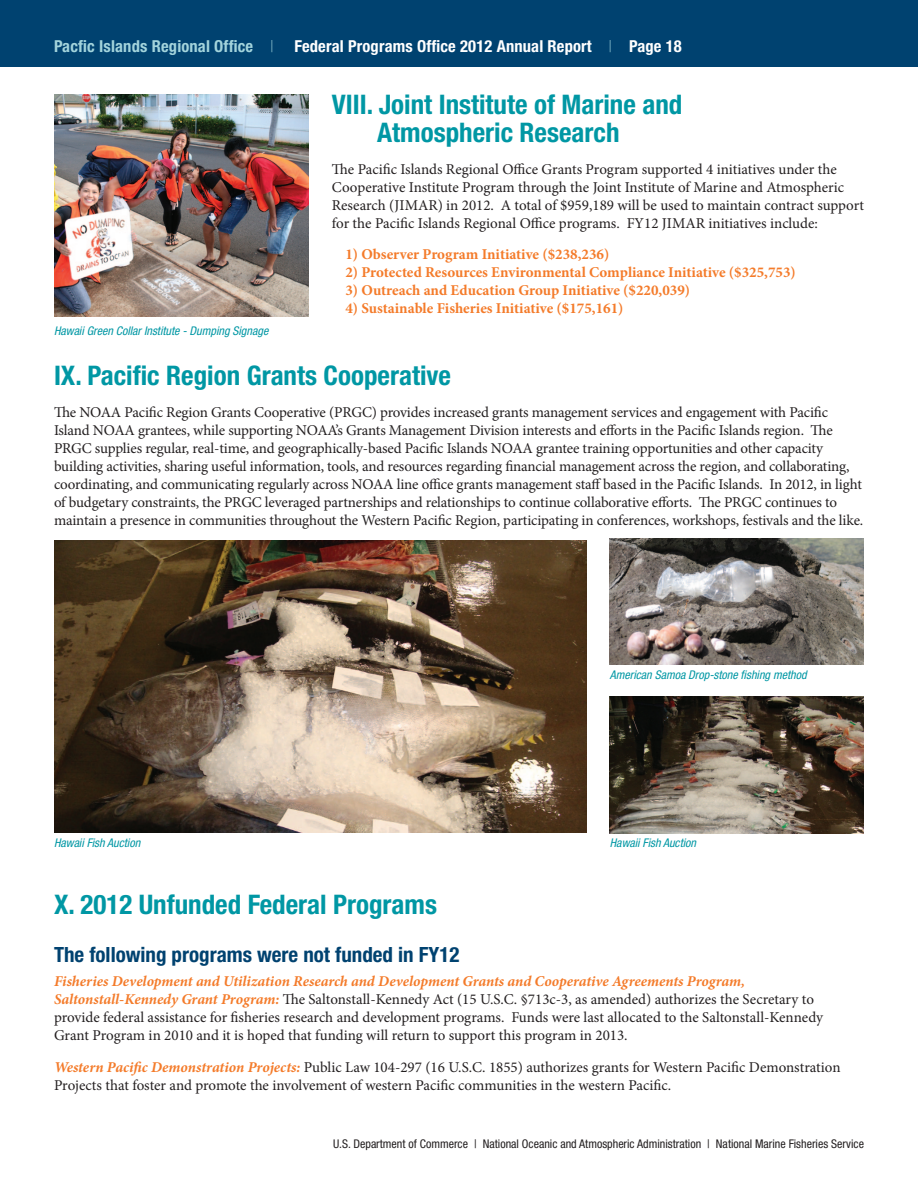
<style>
.page{position:relative;width:918px;height:1188px;background:#fff}
.page>*{position:absolute;margin:0;border:0;box-sizing:border-box;transform-origin:0 0}
.t1{font:700 condensed 27px/28.5px "Helvetica Neue LT Std";color:#0097a4}
.t2{font:700 condensed 21px "Helvetica Neue LT Std";color:#004270}
.t3{font:700 condensed 16.5px "Helvetica Neue LT Std";letter-spacing:.01em;color:#fff}
.t4{font:700 condensed 16.5px "Helvetica Neue LT Std";letter-spacing:.01em;color:#a3d4dc}
.t5{font:15px/18px "Minion Pro";letter-spacing:-.01em;color:#231f20}
.t6{font:700 15px "Minion Pro";color:#f47b2a}
.t7{font:italic condensed 12px "Helvetica Neue LT Std";color:#0097a4}
.t8{font:condensed 12px "Helvetica Neue LT Std";color:#231f20}
.s1{font-weight:100}
.s2{font-weight:100;color:#a3d4dc}
.s3{font-weight:700;font-style:italic;color:#f47b2a}
</style>
<div class="page">
<div style="left:0;top:0;width:918px;height:68px;background:#004270"></div>
<img style="left:610px;top:539px;width:254px;height:125px">
<img style="left:610px;top:697px;width:254px;height:136px">
<img style="left:54px;top:540px;width:532px;height:292px">
<img style="left:54px;top:94px;width:254px;height:222px">
<p class="t4" style="left:54px;top:36px;width:221px">Pacfic Islands Regional Office <span class="s1">|</span></p>
<p class="t3" style="left:295px;top:36px;width:389px">Federal Programs Office 2012 Annual Report <span class="s2">|</span> Page 18</p>
<h1 class="t1" style="left:377px;top:90px;width:307px;text-indent:-45px">VIII. Joint Institute of Marine and<br>Atmospheric Research</h1>
<p class="t5" style="left:332px;top:160px;width:534px">The Pacific Islands Regional Office Grants Program supported 4 initiatives under the Cooperative Institute Program through the Joint Institute of Marine and Atmospheric Research (JIMAR) in 2012. A total of $959,189 will be used to maintain contract support for the Pacific Islands Regional Office programs. FY12 JIMAR initiatives include:</p>
<p class="t6" style="left:345px;top:244px;width:265px">1) Observer Program Initiative ($238,236)</p>
<p class="t6" style="left:345px;top:262px;width:452px">2) Protected Resources Environmental Compliance Initiative ($325,753)</p>
<p class="t6" style="left:345px;top:280px;width:346px">3) Outreach and Education Group Initiative ($220,039)</p>
<p class="t6" style="left:345px;top:298px;width:280px">4) Sustainable Fisheries Initiative ($175,161)</p>
<p class="t7" style="left:54px;top:324px;width:216px">Hawaii Green Collar Institute - Dumping Signage</p>
<h1 class="t1" style="left:54px;top:361px;width:398px">IX. Pacific Region Grants Cooperative</h1>
<p class="t5" style="left:54px;top:403px;width:811px">The NOAA Pacific Region Grants Cooperative (PRGC) provides increased grants management services and engagement with Pacific Island NOAA grantees, while supporting NOAA’s Grants Management Division interests and efforts in the Pacific Islands region. The PRGC supplies regular, real-time, and geographically-based Pacific Islands NOAA grantee training opportunities and other capacity building activities, sharing useful information, tools, and resources regarding financial management across the region, and collaborating, coordinating, and communicating regularly across NOAA line office grants management staff based in the Pacific Islands. In 2012, in light of budgetary constraints, the PRGC leveraged partnerships and relationships to continue collaborative efforts. The PRGC continues to maintain a presence in communities throughout the Western Pacific Region, participating in conferences, workshops, festivals and the like.</p>
<p class="t7" style="left:610px;top:667px;width:198px">American Samoa Drop-stone fishing method</p>
<p class="t7" style="left:54px;top:835px;width:88px">Hawaii Fish Auction</p>
<p class="t7" style="left:610px;top:835px;width:88px">Hawaii Fish Auction</p>
<h1 class="t1" style="left:54px;top:889px;width:385px">X. 2012 Unfunded Federal Programs</h1>
<h2 class="t2" style="left:54px;top:941px;width:407px">The following programs were not funded in FY12</h2>
<p class="t5" style="left:54px;top:973px;width:771px"><span class="s3">Fisheries Development and Utilization Research and Development Grants and Cooperative Agreements Program, Saltonstall-Kennedy Grant Program:</span> The Saltonstall-Kennedy Act (15 U.S.C. §713c-3, as amended) authorizes the Secretary to provide federal assistance for fisheries research and development programs. Funds were last allocated to the Saltonstall-Kennedy Grant Program in 2010 and it is hoped that funding will return to support this program in 2013.</p>
<p class="t5" style="left:54px;top:1058px;width:788px"><span class="s3">Western Pacific Demonstration Projects:</span> Public Law 104-297 (16 U.S.C. 1855) authorizes grants for Western Pacific Demonstration<br>Projects that foster and promote the involvement of western Pacific communities in the western Pacific.</p>
<p class="t8" style="left:333px;top:1136px;width:532px">U.S. Department of Commerce | National Oceanic and Atmospheric Administration | National Marine Fisheries Service</p>
</div>
